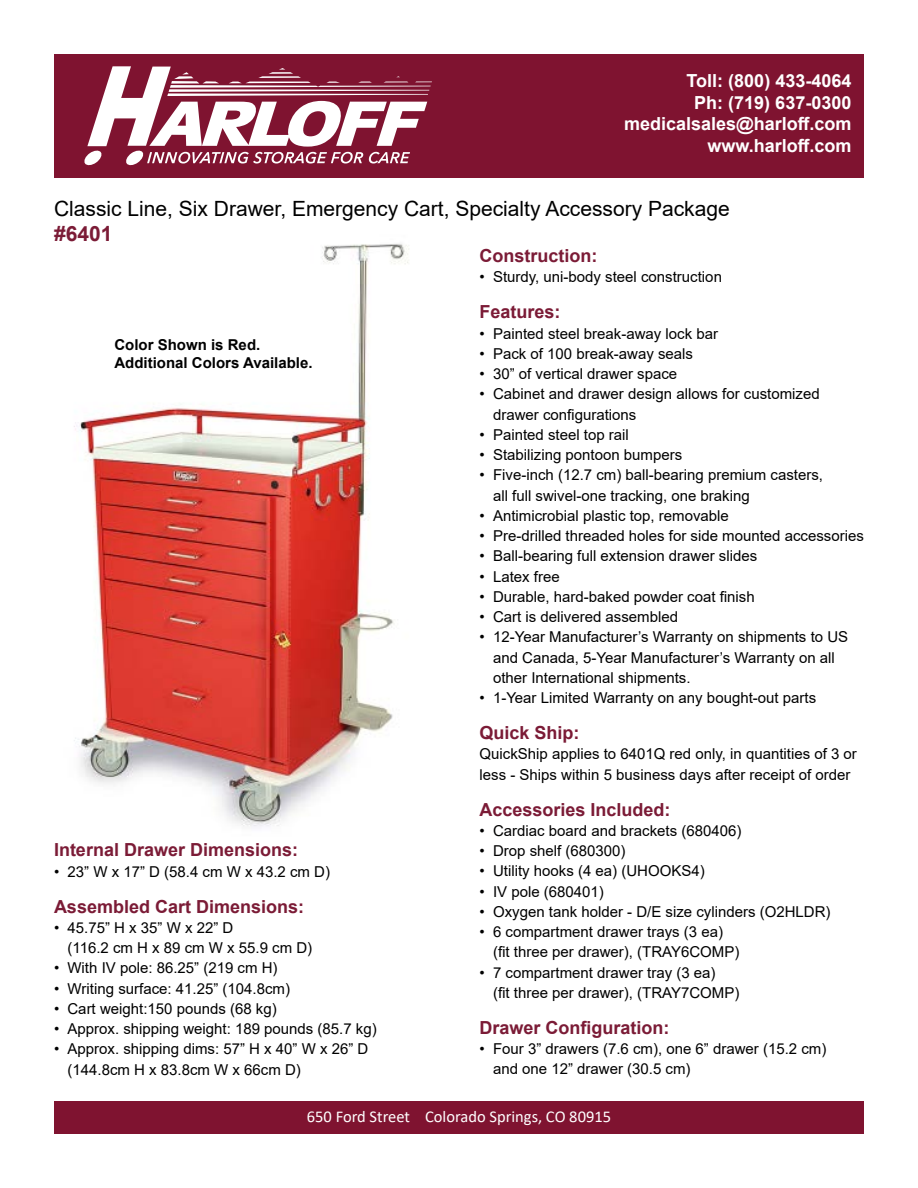
<style>
.page{position:relative;width:918px;height:1188px;background:#fff}
.page>*{position:absolute;margin:0;border:0;box-sizing:border-box;transform-origin:0 0}
.t1{font:21px "Arial";color:#000}
.t2{font:700 21px "Arial";color:#7b1b36}
.t3{font:700 18px "Arial";color:#7b1b36}
.t4{font:700 18px/21.6px "Arial";color:#fff;text-align:right}
.t5{font:16.5px "Calibri";color:#fff}
.t6{font:15px/20.2px "Arial";color:#000101}
.t7{font:700 15px/18px "Arial";color:#000}
</style>
<div class="page">
<img style="left:74px;top:243px;width:335px;height:584px">
<div style="left:54px;top:54px;width:810px;height:123px;background:#7f1330"></div>
<svg style="left:84px;top:66px;width:348px;height:100px"></svg>
<div style="left:54px;top:1102px;width:810px;height:32px;background:#7f1330"></div>
<p class="t4" style="left:624px;top:70px;width:229px">Toll: (800) 433-4064<br>Ph: (719) 637-0300 medicalsales@harloff.com www.harloff.com</p>
<h1 class="t1" style="left:54px;top:194px;width:677px">Classic Line, Six Drawer, Emergency Cart, Specialty Accessory Package</h1>
<h1 class="t2" style="left:54px;top:219px;width:60px">#6401</h1>
<p class="t3" style="left:480px;top:243px;width:119px">Construction:</p>
<p class="t6" style="left:480px;top:267px;width:244px">• Sturdy, uni-body steel construction</p>
<p class="t3" style="left:480px;top:299px;width:83px">Features:</p>
<p class="t6" style="left:480px;top:323px;width:240px">• Painted steel break-away lock bar</p>
<p class="t6" style="left:480px;top:344px;width:215px">• Pack of 100 break-away seals</p>
<p class="t6" style="left:480px;top:364px;width:199px">• 30” of vertical drawer space</p>
<p class="t6" style="left:493px;top:384px;width:328px;text-indent:-14px">• Cabinet and drawer design allows for customized drawer configurations</p>
<p class="t6" style="left:480px;top:425px;width:151px">• Painted steel top rail</p>
<p class="t6" style="left:480px;top:445px;width:204px">• Stabilizing pontoon bumpers</p>
<p class="t6" style="left:493px;top:465px;width:332px;text-indent:-14px">• Five-inch (12.7 cm) ball-bearing premium casters, all full swivel-one tracking, one braking</p>
<p class="t6" style="left:480px;top:506px;width:251px">• Antimicrobial plastic top, removable</p>
<p class="t6" style="left:480px;top:526px;width:386px">• Pre-drilled threaded holes for side mounted accessories</p>
<p class="t6" style="left:480px;top:546px;width:279px">• Ball-bearing full extension drawer slides</p>
<p class="t6" style="left:480px;top:566px;width:82px">• Latex free</p>
<p class="t6" style="left:480px;top:587px;width:277px">• Durable, hard-baked powder coat finish</p>
<p class="t6" style="left:480px;top:607px;width:200px">• Cart is delivered assembled</p>
<p class="t6" style="left:493px;top:627px;width:357px;text-indent:-14px">• 12-Year Manufacturer’s Warranty on shipments to US and Canada, 5-Year Manufacturer’s Warranty on all other International shipments.</p>
<p class="t6" style="left:480px;top:688px;width:338px">• 1-Year Limited Warranty on any bought-out parts</p>
<p class="t3" style="left:480px;top:720px;width:102px">Quick Ship:</p>
<p class="t6" style="left:480px;top:744px;width:379px">QuickShip applies to 6401Q red only, in quantities of 3 or less - Ships within 5 business days after receipt of order</p>
<p class="t3" style="left:480px;top:797px;width:193px">Accessories Included:</p>
<p class="t6" style="left:480px;top:821px;width:263px">• Cardiac board and brackets (680406)</p>
<p class="t6" style="left:480px;top:841px;width:148px">• Drop shelf (680300)</p>
<p class="t6" style="left:480px;top:861px;width:227px">• Utility hooks (4 ea) (UHOOKS4)</p>
<p class="t6" style="left:480px;top:881px;width:126px">• IV pole (680401)</p>
<p class="t6" style="left:480px;top:902px;width:353px">• Oxygen tank holder - D/E size cylinders (O2HLDR)</p>
<p class="t6" style="left:493px;top:922px;width:248px;text-indent:-14px">• 6 compartment drawer trays (3 ea) (fit three per drawer), (TRAY6COMP)</p>
<p class="t6" style="left:493px;top:962px;width:248px;text-indent:-14px">• 7 compartment drawer tray (3 ea)<br>(fit three per drawer), (TRAY7COMP)</p>
<p class="t3" style="left:480px;top:1015px;width:192px">Drawer Configuration:</p>
<p class="t6" style="left:493px;top:1039px;width:335px;text-indent:-14px">• Four 3” drawers (7.6 cm), one 6” drawer (15.2 cm) and one 12” drawer (30.5 cm)</p>
<p class="t7" style="left:114px;top:336px;width:200px">Color Shown is Red.<br>Additional Colors Available.</p>
<p class="t3" style="left:54px;top:837px;width:246px">Internal Drawer Dimensions:</p>
<p class="t6" style="left:54px;top:861px;width:278px">• 23” W x 17” D (58.4 cm W x 43.2 cm D)</p>
<p class="t3" style="left:54px;top:894px;width:252px">Assembled Cart Dimensions:</p>
<p class="t6" style="left:68px;top:917px;width:246px;text-indent:-14px">• 45.75” H x 35” W x 22” D<br>(116.2 cm H x 89 cm W x 55.9 cm D)</p>
<p class="t6" style="left:54px;top:958px;width:225px">• With IV pole: 86.25” (219 cm H)</p>
<p class="t6" style="left:54px;top:978px;width:238px">• Writing surface: 41.25” (104.8cm)</p>
<p class="t6" style="left:54px;top:998px;width:224px">• Cart weight:150 pounds (68 kg)</p>
<p class="t6" style="left:54px;top:1019px;width:324px">• Approx. shipping weight: 189 pounds (85.7 kg)</p>
<p class="t6" style="left:68px;top:1039px;width:302px;text-indent:-14px">• Approx. shipping dims: 57” H x 40” W x 26” D (144.8cm H x 83.8cm W x 66cm D)</p>
<p class="t5" style="left:307px;top:1105px;width:306px">650 Ford Street Colorado Springs, CO 80915</p>
</div>
